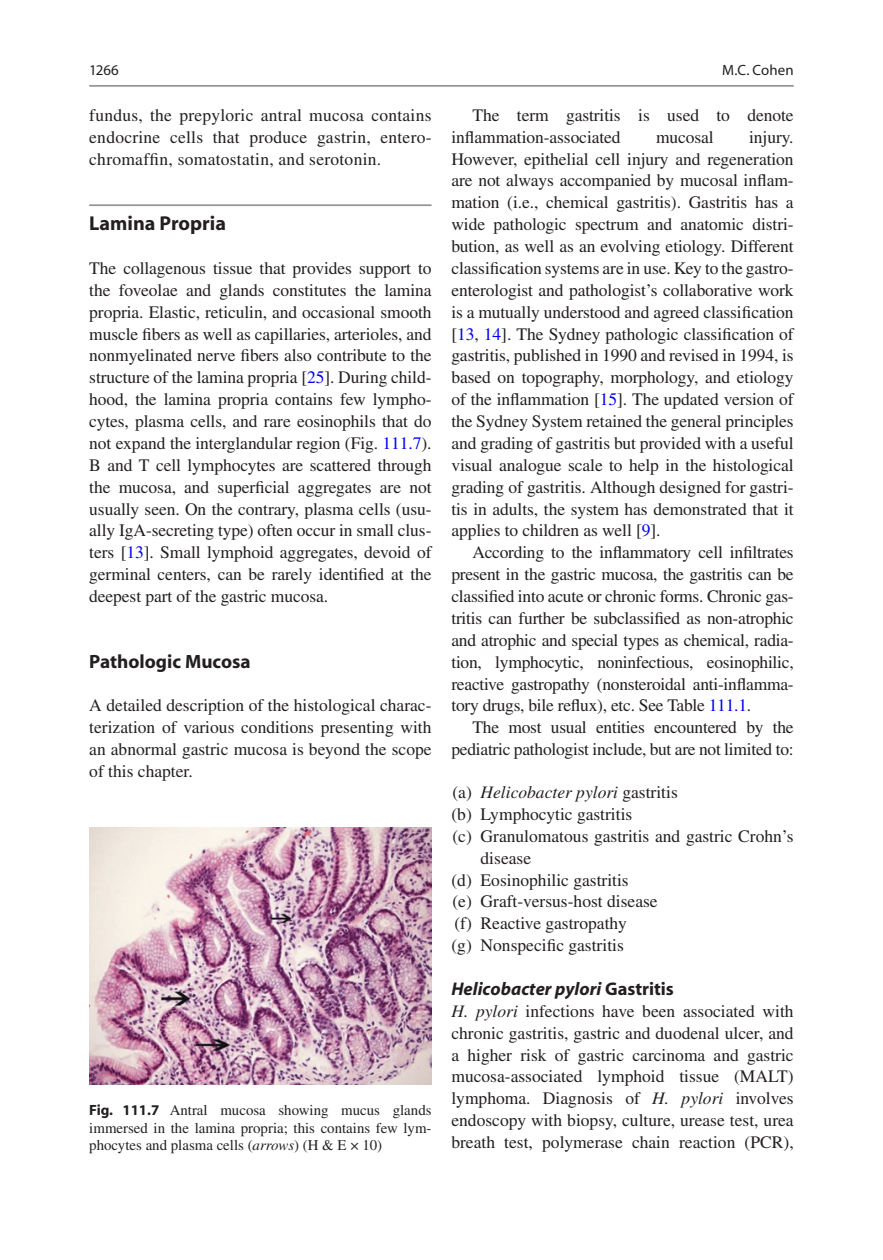
<style>
.page{position:relative;width:883px;height:1260px;background:#fff}
.page>*{position:absolute;margin:0;border:0;box-sizing:border-box;transform-origin:0 0}
.t1{font:700 20.12px "Tnrvng Myriad";color:#231f20}
.t2{font:700 19.25px "Tnrvng Myriad";color:#231f20}
.t3{font:italic 700 18.38px "Vkwhpf Myriad";color:#231f20}
.t4{font:17.5px/21.9px "Vfndhb Times";letter-spacing:-.005em;color:#231f20;text-align:justify}
.t5{font:italic 17.5px "Sgxqdp Times";color:#231f20}
.t6{font:14.88px/17.5px "Vfndhb Times";color:#231f20;text-align:justify}
.t7{font:14.88px "Ppmkkv Myriad";letter-spacing:.01em;color:#231f20}
.t8{font:14.88px "Wbgdsn Myriad";color:#231f20}
.s1{color:#0000fa}
.s2{font-family:"Tnrvng Myriad";font-weight:700}
.s3{font-family:"Sgxqdp Times";font-style:italic}
.s4{font-family:"Vfndhb Times";font-style:normal}
.s5{font-family:"Tnrvng Myriad";font-style:normal}
</style>
<div class="page">
<hr style="left:89px;top:204px;width:343px;height:2px;background:#939598">
<img style="left:89px;top:827px;width:343px;height:257px">
<hr style="left:89px;top:85px;width:705px;height:2px;background:#939598">
<p class="t8" style="left:89px;top:63px;width:31px">1266</p>
<p class="t4" style="left:89px;top:104px;width:344px">fundus, the prepyloric antral mucosa contains endocrine cells that produce gastrin, entero&shy;chromaffin, somatostatin, and serotonin.</p>
<p class="t1" style="left:89px;top:213px;width:138px">Lamina Propria</p>
<p class="t4" style="left:89px;top:257px;width:344px">The collagenous tissue that provides support to the foveolae and glands constitutes the lamina propria. Elastic, reticulin, and occasional smooth muscle fibers as well as capillaries, arterioles, and nonmyelinated nerve fibers also contribute to the structure of the lamina propria [<span class="s1">25</span>]. During child&shy;hood, the lamina propria contains few lympho&shy;cytes, plasma cells, and rare eosinophils that do not expand the interglandular region (Fig. <span class="s1">111.7</span>).<br>B and T cell lymphocytes are scattered through the mucosa, and superficial aggregates are not usually seen. On the contrary, plasma cells (usu&shy;ally IgA-secreting type) often occur in small clus&shy;ters [<span class="s1">13</span>]. Small lymphoid aggregates, devoid of germinal centers, can be rarely identified at the deepest part of the gastric mucosa.</p>
<p class="t2" style="left:89px;top:651px;width:163px">Pathologic Mucosa</p>
<p class="t4" style="left:89px;top:695px;width:344px">A detailed description of the histological charac&shy;terization of various conditions presenting with an abnormal gastric mucosa is beyond the scope of this chapter.</p>
<p class="t6" style="left:89px;top:1102px;width:344px"><span class="s2">Fig. 111.7</span> Antral mucosa showing mucus glands immersed in the lamina propria; this contains few lym&shy;phocytes and plasma cells (<span class="s3">arrows</span>) (H &amp; E × 10)</p>
<p class="t7" style="left:722px;top:63px;width:73px">M.C. Cohen</p>
<p class="t4" style="left:451px;top:104px;width:344px;text-indent:21px">The term gastritis is used to denote inflammation-associated</p>
<p class="t4" style="left:451px;top:126px;width:344px;text-indent:298px">injury.<br>However, epithelial cell injury and regeneration are not always accompanied by mucosal inflam&shy;mation (i.e., chemical gastritis). Gastritis has a wide pathologic spectrum and anatomic distri&shy;bution, as well as an evolving etiology. Different classification systems are in use. Key to the gastro&shy;enterologist and pathologist’s collaborative work is a mutually understood and agreed classification [<span class="s1">13</span>, <span class="s1">14</span>]. The Sydney pathologic classification of gastritis, published in 1990 and revised in 1994, is based on topography, morphology, and etiology of the inflammation [<span class="s1">15</span>]. The updated version of the Sydney System retained the general principles and grading of gastritis but provided with a useful visual analogue scale to help in the histological grading of gastritis. Although designed for gastri&shy;tis in adults, the system has demonstrated that it applies to children as well [<span class="s1">9</span>].</p>
<p class="t4" style="left:451px;top:541px;width:344px;text-indent:21px">According to the inflammatory cell infiltrates present in the gastric mucosa, the gastritis can be classified into acute or chronic forms. Chronic gas&shy;tritis can further be subclassified as non-atrophic and atrophic and special types as chemical, radia&shy;tion, lymphocytic, noninfectious, eosinophilic, reactive gastropathy (nonsteroidal anti-inflamma&shy;tory drugs, bile reflux), etc. See Table <span class="s1">111.1</span>.</p>
<p class="t4" style="left:451px;top:716px;width:344px;text-align:right">The most usual entities encountered by the pediatric pathologist include, but are not limited to:</p>
<p class="t5" style="left:452px;top:783px;width:227px"><span class="s4">(a)</span> Helicobacter pylori <span class="s4">gastritis</span></p>
<p class="t4" style="left:451px;top:803px;width:182px">(b) Lymphocytic gastritis</p>
<p class="t4" style="left:452px;top:825px;width:343px">(c) Granulomatous gastritis and gastric Crohn’s</p>
<p class="t4" style="left:481px;top:847px;width:52px">disease</p>
<p class="t4" style="left:451px;top:869px;width:179px">(d) Eosinophilic gastritis</p>
<p class="t4" style="left:452px;top:891px;width:207px">(e) Graft-versus-host disease</p>
<p class="t4" style="left:454px;top:912px;width:174px">(f) Reactive gastropathy</p>
<p class="t4" style="left:451px;top:934px;width:174px">(g) Nonspecific gastritis</p>
<p class="t3" style="left:451px;top:979px;width:224px">Helicobacter pylori <span class="s5">Gastritis</span></p>
<p class="t4" style="left:451px;top:1000px;width:344px"><span class="s3">H. pylori</span> infections have been associated with chronic gastritis, gastric and duodenal ulcer, and a higher risk of gastric carcinoma and gastric mucosa-associated lymphoid tissue (MALT) lymphoma. Diagnosis of <span class="s3">H. pylori</span> involves endoscopy with biopsy, culture, urease test, urea breath test, polymerase chain reaction (PCR),</p>
<p class="t4" style="left:656px;top:126px;width:59px">mucosal</p>
</div>
